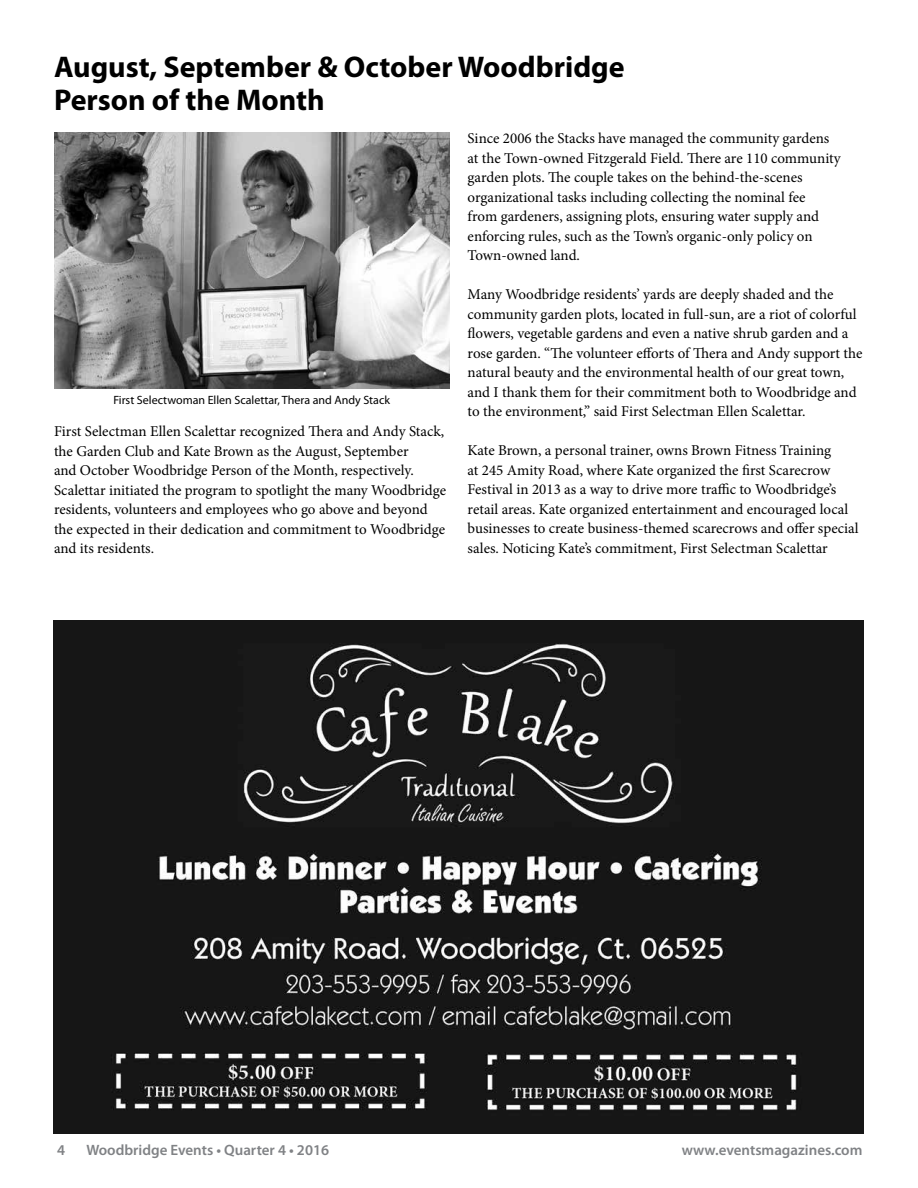
<style>
.page{position:relative;width:918px;height:1188px;background:#fff}
.page>*{position:absolute;margin:0;border:0;box-sizing:border-box;transform-origin:0 0}
.t1{font:700 30px/33px "Myriad Pro";color:#000}
.t2{font:15px/19.5px "Minion Pro";color:#000}
.t3{font:600 15px "Myriad Pro";color:#808285}
.t4{font:12px "Myriad Pro";color:#000}
</style>
<div class="page">
<img style="left:54px;top:132px;width:395px;height:256px">
<img style="left:54px;top:621px;width:810px;height:513px">
<h1 class="t1" style="left:54px;top:49px;width:572px">August, September &amp; October Woodbridge<br>Person of the Month</h1>
<p class="t2" style="left:468px;top:129px;width:375px">Since 2006 the Stacks have managed the community gardens at the Town-owned Fitzgerald Field. There are 110 community garden plots. The couple takes on the behind-the-scenes organizational tasks including collecting the nominal fee<br>from gardeners, assigning plots, ensuring water supply and enforcing rules, such as the Town’s organic-only policy on Town-owned land.</p>
<p class="t2" style="left:468px;top:285px;width:396px">Many Woodbridge residents’ yards are deeply shaded and the community garden plots, located in full-sun, are a riot of colorful flowers, vegetable gardens and even a native shrub garden and a rose garden. “The volunteer efforts of Thera and Andy support the natural beauty and the environmental health of our great town, and I thank them for their commitment both to Woodbridge and to the environment,” said First Selectman Ellen Scalettar.</p>
<p class="t2" style="left:468px;top:441px;width:393px">Kate Brown, a personal trainer, owns Brown Fitness Training<br>at 245 Amity Road, where Kate organized the first Scarecrow Festival in 2013 as a way to drive more traffic to Woodbridge’s retail areas. Kate organized entertainment and encouraged local businesses to create business-themed scarecrows and offer special sales. Noticing Kate’s commitment, First Selectman Scalettar</p>
<p class="t4" style="left:113px;top:392px;width:278px">First Selectwoman Ellen Scalettar, Thera and Andy Stack</p>
<p class="t2" style="left:54px;top:422px;width:394px">First Selectman Ellen Scalettar recognized Thera and Andy Stack, the Garden Club and Kate Brown as the August, September<br>and October Woodbridge Person of the Month, respectively.<br>Scalettar initiated the program to spotlight the many Woodbridge residents, volunteers and employees who go above and beyond the expected in their dedication and commitment to Woodbridge and its residents.</p>
<p class="t3" style="left:57px;top:1140px;width:10px">4</p>
<p class="t3" style="left:86px;top:1140px;width:244px">Woodbridge Events • Quarter 4 • 2016</p>
<p class="t3" style="left:682px;top:1140px;width:182px">www.eventsmagazines.com</p>
</div>
